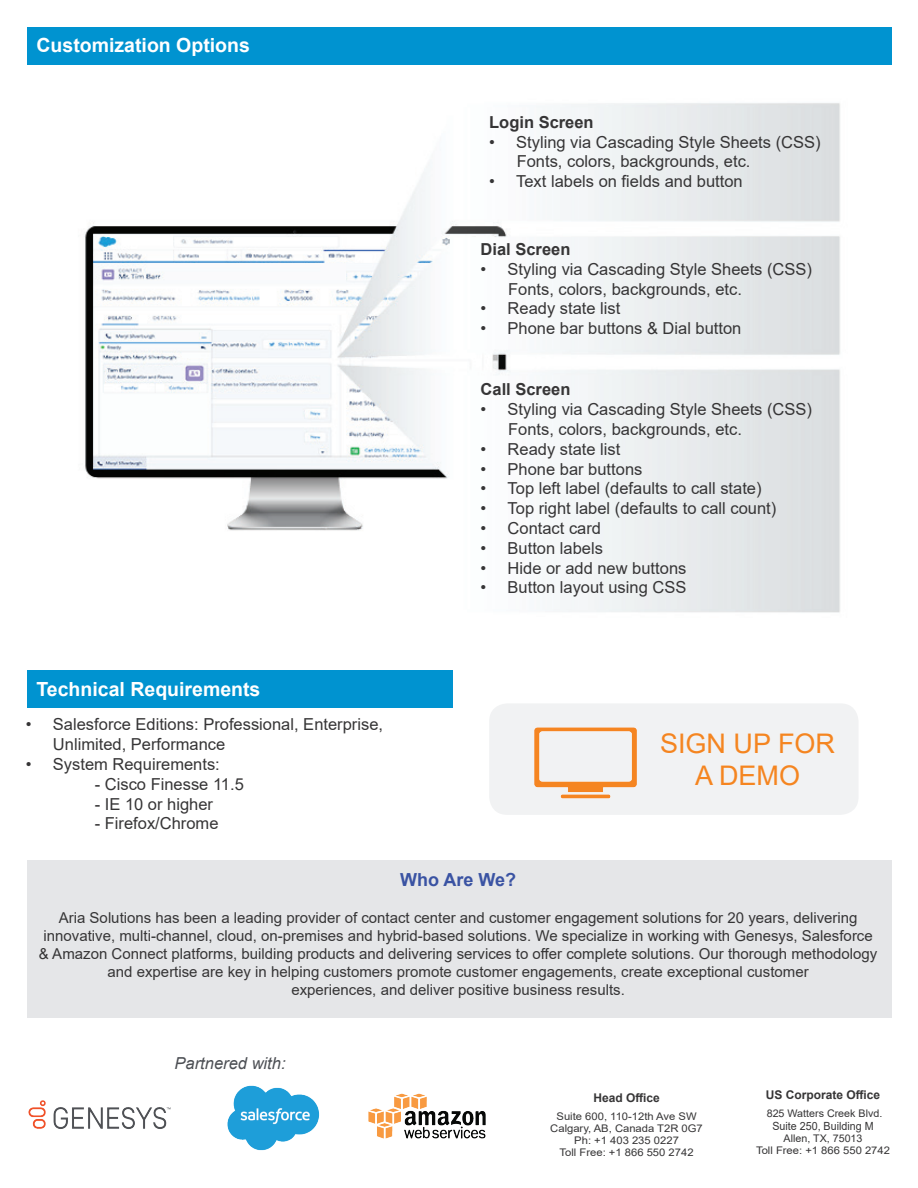
<style>
.page{position:relative;width:918px;height:1188px;background:#fff}
.page>*{position:absolute;margin:0;border:0;box-sizing:border-box;transform-origin:0 0}
.t1{font:27px/32.4px "Arial";color:#f58520;text-align:center}
.t2{font:700 19.5px "Arial";color:#fff}
.t3{font:700 18px "Arial";color:#3a53a3}
.t4{font:16.5px/19.8px "Arial";color:#363536}
.t5{font:700 16.5px "Arial";color:#363536}
.t6{font:italic 16.5px "Arial";color:#4c4f54}
.t7{font:15px/18px "Arial";color:#363536;text-align:center}
.t8{font:700 12px "Arial";color:#363536}
.t9{font:11.25px "Arial";color:#363536;scale:.95 1}
.t10{font:10.5px/12px "Arial";color:#363536;text-align:center;scale:1.07 1}
.t11{font:10.5px/12px "Arial";color:#363536;text-align:center}
</style>
<div class="page">
<img style="left:84px;top:103px;width:756px;height:510px">
<div style="left:489px;top:703px;width:370px;height:112px;background:#f1f2f3;border-radius:18px"></div>
<img style="left:534px;top:727px;width:103px;height:72px">
<div style="left:27px;top:670px;width:425px;height:38px;background:#0093d0"></div>
<img style="left:373px;top:1093px;width:113px;height:46px">
<img style="left:227px;top:1085px;width:146px;height:66px">
<img style="left:28px;top:1100px;width:143px;height:29px">
<div style="left:27px;top:27px;width:865px;height:37px;background:#0093d0"></div>
<div style="left:28px;top:860px;width:864px;height:157px;background:#e4e5e7"></div>
<p class="t2" style="left:37px;top:32px;width:215px">Customization Options</p>
<p class="t2" style="left:37px;top:676px;width:225px">Technical Requirements</p>
<p class="t4" style="left:53px;top:715px;width:332px;text-indent:-27px">• Salesforce Editions: Professional, Enterprise,<br>Unlimited, Performance</p>
<p class="t4" style="left:26px;top:754px;width:195px">• System Requirements:</p>
<p class="t4" style="left:95px;top:774px;width:151px">- Cisco Finesse 11.5</p>
<p class="t4" style="left:95px;top:794px;width:120px">- IE 10 or higher</p>
<p class="t4" style="left:95px;top:814px;width:125px">- Firefox/Chrome</p>
<p class="t5" style="left:489px;top:110px;width:106px">Login Screen</p>
<p class="t4" style="left:517px;top:132px;width:305px;text-indent:-28px">• Styling via Cascading Style Sheets (CSS)<br>Fonts, colors, backgrounds, etc.</p>
<p class="t4" style="left:489px;top:171px;width:255px">• Text labels on fields and button</p>
<p class="t5" style="left:481px;top:238px;width:91px">Dial Screen</p>
<p class="t4" style="left:508px;top:259px;width:305px;text-indent:-28px">• Styling via Cascading Style Sheets (CSS)<br>Fonts, colors, backgrounds, etc.</p>
<p class="t4" style="left:481px;top:299px;width:141px">• Ready state list</p>
<p class="t4" style="left:481px;top:318px;width:262px">• Phone bar buttons &amp; Dial button</p>
<p class="t5" style="left:481px;top:378px;width:91px">Call Screen</p>
<p class="t4" style="left:508px;top:399px;width:305px;text-indent:-28px">• Styling via Cascading Style Sheets (CSS)<br>Fonts, colors, backgrounds, etc.</p>
<p class="t4" style="left:481px;top:439px;width:141px">• Ready state list</p>
<p class="t4" style="left:481px;top:459px;width:163px">• Phone bar buttons</p>
<p class="t4" style="left:481px;top:479px;width:283px">• Top left label (defaults to call state)</p>
<p class="t4" style="left:481px;top:498px;width:297px">• Top right label (defaults to call count)</p>
<p class="t4" style="left:481px;top:518px;width:122px">• Contact card</p>
<p class="t4" style="left:481px;top:538px;width:124px">• Button labels</p>
<p class="t4" style="left:481px;top:558px;width:207px">• Hide or add new buttons</p>
<p class="t4" style="left:481px;top:578px;width:207px">• Button layout using CSS</p>
<h1 class="t1" style="left:660px;top:727px;width:177px">SIGN UP FOR<br>A DEMO</h1>
<p class="t3" style="left:400px;top:867px;width:117px">Who Are We?</p>
<p class="t7" style="left:39px;top:909px;width:840px">Aria Solutions has been a leading provider of contact center and customer engagement solutions for 20 years, delivering innovative, multi-channel, cloud, on-premises and hybrid-based solutions. We specialize in working with Genesys, Salesforce &amp; Amazon Connect platforms, building products and delivering services to offer complete solutions. Our thorough methodology and expertise are key in helping customers promote customer engagements, create exceptional customer<br>experiences, and deliver positive business results.</p>
<p class="t6" style="left:175px;top:1053px;width:112px">Partnered with:</p>
<p class="t8" style="left:593px;top:1089px;width:68px">Head Office</p>
<p class="t10" style="left:550px;top:1110px;width:144px">Suite 600, 110-12th Ave SW<br>Calgary, AB, Canada T2R 0G7<br>Ph: +1 403 235 0227<br>Toll Free: +1 866 550 2742</p>
<p class="t8" style="left:766px;top:1086px;width:116px">US Corporate Office</p>
<p class="t11" style="left:767px;top:1107px;width:117px">825 Watters Creek Blvd.</p>
<p class="t9" style="left:772px;top:1118px;width:108px">Suite 250, Building M</p>
<p class="t11" style="left:756px;top:1132px;width:135px">Allen, TX, 75013<br>Toll Free: +1 866 550 2742</p>
</div>
